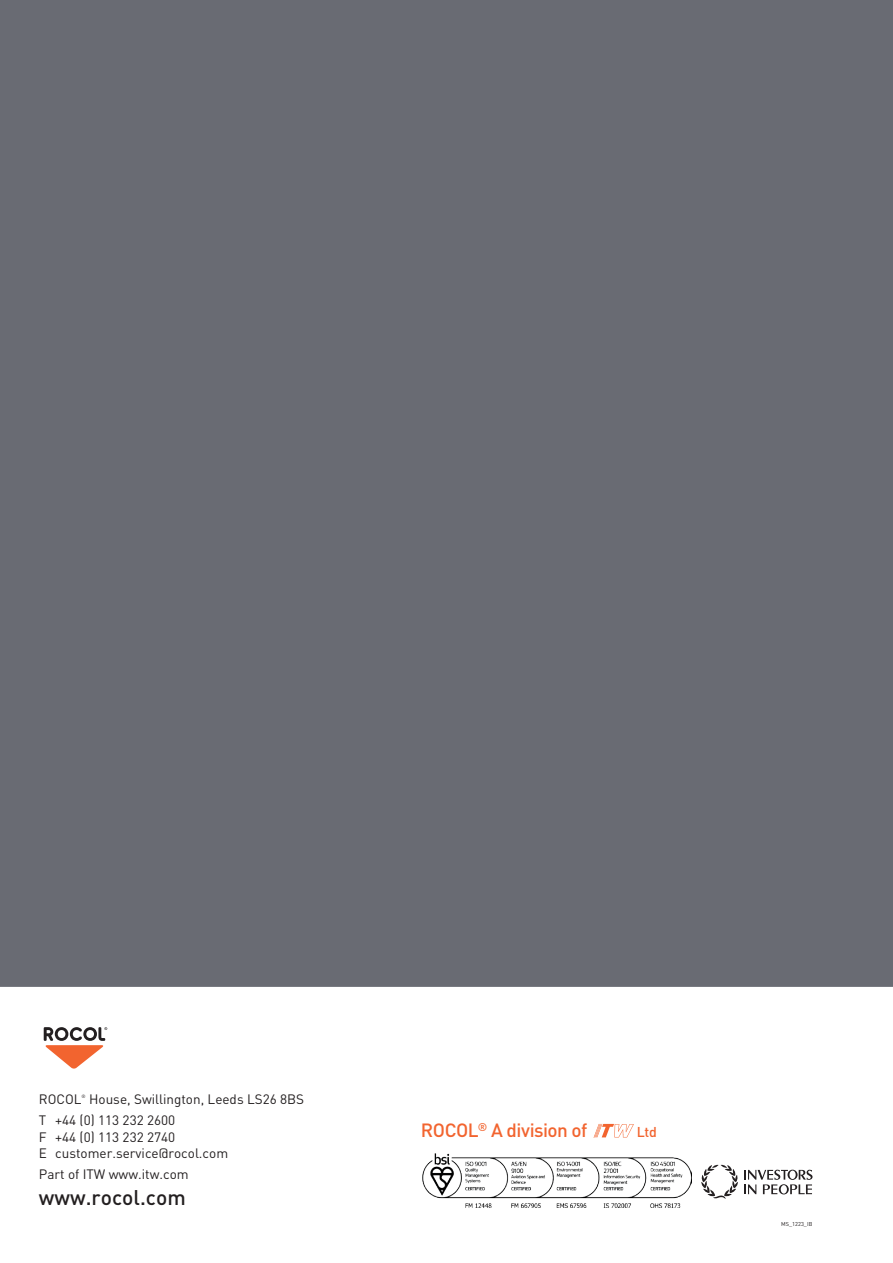
<style>
.page{position:relative;width:893px;height:1263px;background:#fff}
.page>*{position:absolute;margin:0;border:0;box-sizing:border-box;transform-origin:0 0}
.t1{font:500 21px "DIN Pro";color:#231f20}
.t2{font:500 18.9px "DIN Pro";letter-spacing:-.025em;color:#f2642f}
.t3{font:500 14.1px "DIN Pro";color:#f2642f}
.t4{font:13.5px/21px "DIN Pro";color:#231f20}
.t5{font:5.7px "DIN Pro";color:#231f20}
.t6{font:4.65px "DIN Pro";color:#231f20}
</style>
<div class="page">
<svg style="left:43px;top:1027px;width:65px;height:42px"></svg>
<div style="left:0;top:0;width:893px;height:987px;background:#696b73"></div>
<svg style="left:594px;top:1124px;width:40px;height:13px"></svg>
<svg style="left:701px;top:1164px;width:112px;height:35px"></svg>
<img style="left:422px;top:1154px;width:270px;height:53px">
<p class="t4" style="left:39px;top:1087px;width:267px;text-indent:50px">House, Swillington, Leeds LS26 8BS<br>T +44 (0) 113 232 2600</p>
<p class="t4" style="left:39px;top:1127px;width:191px;line-height:16.5px">F +44 (0) 113 232 2740<br>E customer.service@rocol.com</p>
<p class="t4" style="left:39px;top:1162px;width:151px">Part of ITW www.itw.com</p>
<h1 class="t1" style="left:39px;top:1180px;width:148px">www.rocol.com</h1>
<p class="t4" style="left:39px;top:1087px;width:44px">ROCOL</p>
<p class="t6" style="left:82px;top:1093px;width:6px">®</p>
<h2 class="t2" style="left:421px;top:1115px;width:168px">ROCOL<sup>®</sup> A division of</h2>
<p class="t3" style="left:637px;top:1121px;width:22px">Ltd</p>
<p class="t5" style="left:781px;top:1219px;width:33px">MS_1223_IB</p>
</div>
